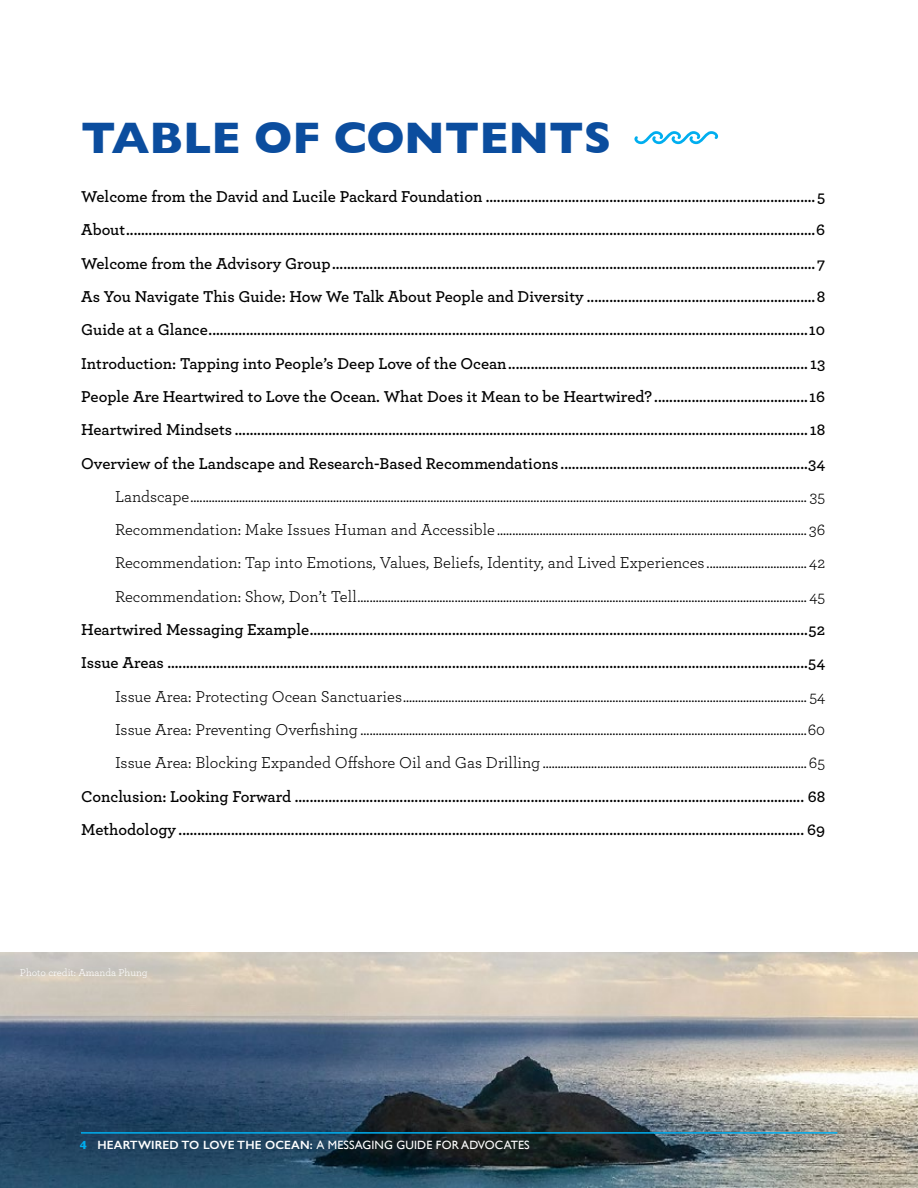
<style>
.page{position:relative;width:918px;height:1188px;background:#fff}
.page>*{position:absolute;margin:0;border:0;box-sizing:border-box;transform-origin:0 0}
.t1{font:700 45px "Gill Sans";color:#0b4d9e}
.t2{font:600 16.5px/33.3px "Archer";color:#000}
.t3{font:16.5px/33.3px "Archer";color:#000;text-align:justify}
.t4{font:12px "Gill Sans";letter-spacing:.01em;color:#fff}
.t5{font:10.5px "Archer";color:#fff}
.s1{font-weight:700;color:#00aeef}
.s2{font-weight:600}
</style>
<div class="page">
<img style="left:0;top:953px;width:918px;height:235px">
<hr style="left:81px;top:1132px;width:756px;height:2px;background:#00aeef">
<svg style="left:634px;top:131px;width:85px;height:13px"></svg>
<h1 class="t1" style="left:81px;top:102px;width:532px">TABLE OF CONTENTS</h1>
<p class="t2" style="left:81px;top:179px;width:746px;text-align:justify">Welcome from the David and Lucile Packard Foundation ........................................................................................5<br>About........................................................................................................................................................................................6<br>Welcome from the Advisory Group.................................................................................................................................7<br>As You Navigate This Guide: How We Talk About People and Diversity .............................................................8<br>Guide at a Glance................................................................................................................................................................10<br>Introduction: Tapping into People’s Deep Love of the Ocean................................................................................ 13<br>People Are Heartwired to Love the Ocean. What Does it Mean to be Heartwired? .........................................16<br>Heartwired Mindsets ......................................................................................................................................................... 18<br>Overview of the Landscape and Research-Based Recommendations ..................................................................34</p>
<p class="t3" style="left:115px;top:479px;width:712px">Landscape........................................................................................................................................................................................................... 35<br>Recommendation: Make Issues Human and Accessible ......................................................................................................36<br>Recommendation: Tap into Emotions, Values, Beliefs, Identity, and Lived Experiences ................................. 42<br>Recommendation: Show, Don’t Tell.................................................................................................................................................... 45</p>
<p class="t2" style="left:81px;top:612px;width:746px">Heartwired Messaging Example.....................................................................................................................................52<br>Issue Areas ...........................................................................................................................................................................54</p>
<p class="t3" style="left:115px;top:679px;width:712px">Issue Area: Protecting Ocean Sanctuaries..................................................................................................................................... 54<br>Issue Area: Preventing Overfishing ...................................................................................................................................................60<br>Issue Area: Blocking Expanded Offshore Oil and Gas Drilling .......................................................................................65</p>
<p class="t2" style="left:81px;top:778px;width:746px">Conclusion: Looking Forward ........................................................................................................................................ 68<br>Methodology ....................................................................................................................................................................... 69</p>
<p class="t5" style="left:20px;top:965px;width:129px">Photo credit: Amanda Phung</p>
<p class="t4" style="left:80px;top:1138px;width:451px"><span class="s1">4</span> <span class="s2">HEARTWIRED TO LOVE THE OCEAN:</span> A MESSAGING GUIDE FOR ADVOCATES</p>
</div>
